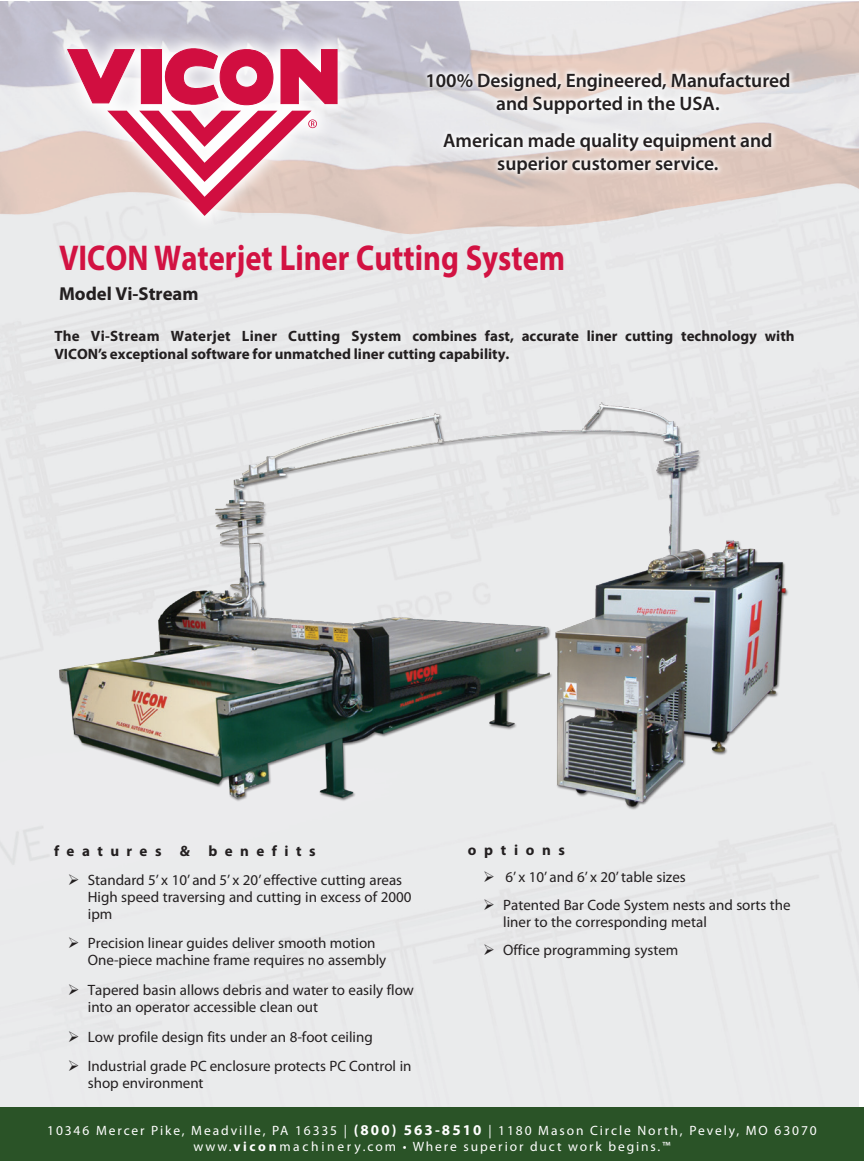
<style>
.page{position:relative;width:864px;height:1161px;background:#fff}
.page>*{position:absolute;margin:0;border:0;box-sizing:border-box;transform-origin:0 0}
.t1{font:700 36px "Myriad Pro";color:#d21242;scale:.85 1}
.t2{font:600 19.5px/23.4px "Myriad Pro";color:#231f20;text-align:center}
.t3{font:700 18.75px "Myriad Pro";color:#231f20}
.t4{font:15px/17.2px "Myriad Pro";color:#231f20}
.t5{font:700 15px/17.7px "Myriad Pro";color:#231f20}
.t6{font:700 15px "Myriad Pro";letter-spacing:.5em;color:#231f20}
.t7{font:700 15px "Myriad Pro";letter-spacing:.51em;color:#231f20}
.t8{font:13.5px "Myriad Pro";letter-spacing:.14em;color:#fff}
.s1{font-weight:700;font-size:15px}
.s2{font-weight:700}
</style>
<div class="page">
<img style="left:0;top:2px;width:858px;height:1106px">
<svg style="left:49px;top:29px;width:307px;height:205px;background:#ddd9dd"></svg>
<svg style="left:67px;top:48px;width:271px;height:168px"></svg>
<div style="left:0;top:1108px;width:864px;height:53px;background:#2a5327"></div>
<svg style="left:422px;top:67px;width:373px;height:113px"></svg>
<img style="left:52px;top:377px;width:746px;height:452px">
<p class="t2" style="left:425px;top:68px;width:367px">100% Designed, Engineered, Manufactured and Supported in the USA.</p>
<p class="t2" style="left:443px;top:128px;width:331px">American made quality equipment and superior customer service.</p>
<h1 class="t1" style="left:59px;top:235px;width:597px">VICON Waterjet Liner Cutting System</h1>
<p class="t3" style="left:59px;top:287px;width:141px">Model Vi-Stream</p>
<p class="t5" style="left:54px;top:329px;width:742px">The Vi-Stream Waterjet Liner Cutting System combines fast, accurate liner cutting technology with<br>VICON’s exceptional software for unmatched liner cutting capability.</p>
<p class="t6" style="left:54px;top:846px;width:263px">features &amp; benefits</p>
<p class="t7" style="left:468px;top:844px;width:99px">options</p>
<p class="t4" style="left:88px;top:872px;width:325px;text-indent:-20px">➢ Standard 5’ x 10’ and 5’ x 20’ effective cutting areas<br>High speed traversing and cutting in excess of 2000 ipm</p>
<p class="t4" style="left:88px;top:936px;width:300px;text-indent:-20px">➢ Precision linear guides deliver smooth motion<br>One-piece machine frame requires no assembly</p>
<p class="t4" style="left:88px;top:983px;width:328px;line-height:16.8px;text-indent:-20px">➢ Tapered basin allows debris and water to easily flow into an operator accessible clean out</p>
<p class="t4" style="left:68px;top:1029px;width:306px">➢ Low profile design fits under an 8-foot ceiling</p>
<p class="t4" style="left:88px;top:1059px;width:325px;line-height:16.8px;text-indent:-20px">➢ Industrial grade PC enclosure protects PC Control in shop environment</p>
<p class="t4" style="left:483px;top:869px;width:204px">➢ 6’ x 10’ and 6’ x 20’ table sizes</p>
<p class="t4" style="left:503px;top:898px;width:289px;line-height:16.8px;text-indent:-20px">➢ Patented Bar Code System nests and sorts the liner to the corresponding metal</p>
<p class="t4" style="left:483px;top:942px;width:197px">➢ Office programming system</p>
<p class="t8" style="left:47px;top:1122px;width:771px">10346 Mercer Pike, Meadville, PA 16335 | <span class="s1">(800) 563-8510</span> | 1180 Mason Circle North, Pevely, MO 63070</p>
<p class="t8" style="left:193px;top:1138px;width:479px">www.<span class="s2">vicon</span>machinery.com • Where superior duct work begins.™</p>
</div>
